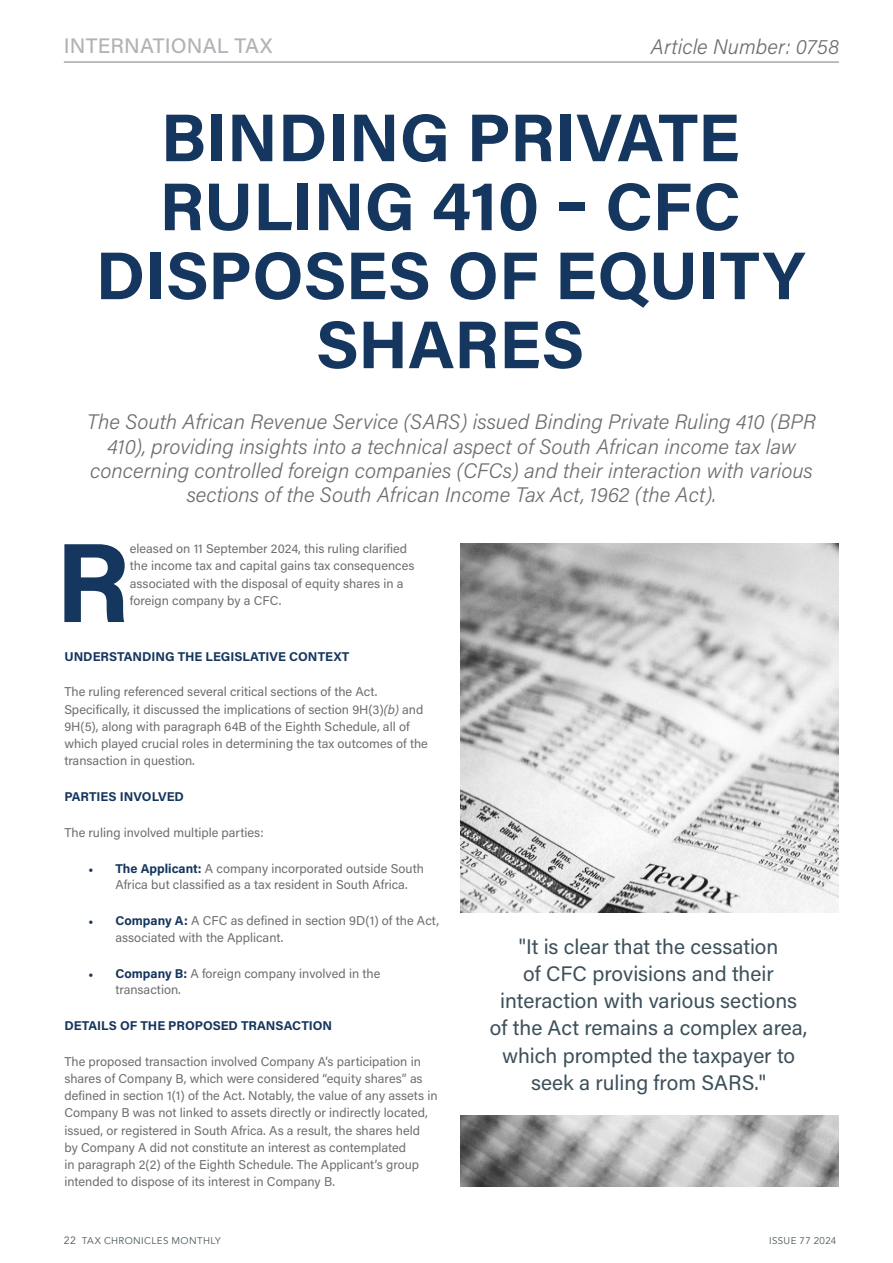
<style>
.page{position:relative;width:893px;height:1263px;background:#fff}
.page>*{position:absolute;margin:0;border:0;box-sizing:border-box;transform-origin:0 0}
.t1{font:700 112.95px "Acumin Pro";color:#15365e}
.t2{font:700 67.5px/69px "Acumin Pro";color:#15365e;text-align:center}
.t3{font:italic 300 21px/24.2px "Acumin Pro";color:#6d6e71;text-align:center}
.t4{font:21px/27px "Acumin Pro";color:#3d505a;text-align:center}
.t5{font:500 21px "Acumin Pro";letter-spacing:.005em;color:#b1b4b6}
.t6{font:12.75px/17.2px "Acumin Pro";color:#6d6e71}
.t7{font:700 12.75px "Acumin Pro";color:#15365e}
.t8{font:9.75px "Avenir";letter-spacing:.04em;color:#4a565c}
.s1{font-style:italic}
.s2{font-family:"Minion Pro";color:#15365e}
.s3{font-weight:700;color:#15365e}
.s4{font-family:"Avenir LT Std";font-size:10.5px}
</style>
<div class="page">
<img style="left:460px;top:544px;width:378px;height:642px">
<div style="left:451px;top:913px;width:404px;height:202px;background:#fff"></div>
<hr style="left:64px;top:61px;width:775px;height:2px;background:#a7a9ac">
<h3 class="t5" style="left:64px;top:31px;width:210px">INTERNATIONAL TAX</h3>
<h3 class="t3" style="left:651px;top:34px;width:190px">Article Number: 0758</h3>
<h2 class="t2" style="left:96px;top:100px;width:711px">BINDING PRIVATE<br>RULING 410 – CFC<br>DISPOSES OF EQUITY<br>SHARES</h2>
<p class="t3" style="left:87px;top:409px;width:730px">The South African Revenue Service (SARS) issued Binding Private Ruling 410 (BPR 410), providing insights into a technical aspect of South African income tax law concerning controlled foreign companies (CFCs) and their interaction with various sections of the South African Income Tax Act, 1962 (the Act).</p>
<h1 class="t1" style="left:55px;top:503px;width:76px">R</h1>
<p class="t6" style="left:130px;top:539px;width:286px">eleased on 11 September 2024, this ruling clarified the income tax and capital gains tax consequences associated with the disposal of equity shares in a foreign company by a CFC.</p>
<p class="t7" style="left:64px;top:648px;width:287px">UNDERSTANDING THE LEGISLATIVE CONTEXT</p>
<p class="t6" style="left:64px;top:683px;width:365px">The ruling referenced several critical sections of the Act.<br>Specifically, it discussed the implications of section 9H(3)<span class="s1">(b)</span> and 9H(5), along with paragraph 64B of the Eighth Schedule, all of which played crucial roles in determining the tax outcomes of the transaction in question.</p>
<p class="t7" style="left:64px;top:788px;width:121px">PARTIES INVOLVED</p>
<p class="t6" style="left:64px;top:823px;width:201px">The ruling involved multiple parties:</p>
<p class="t6" style="left:115px;top:859px;width:310px;line-height:16.5px;text-indent:-27px"><span class="s2">•</span> <span class="s3">The Applicant:</span> A company incorporated outside South<br>Africa but classified as a tax resident in South Africa.</p>
<p class="t6" style="left:115px;top:912px;width:325px;line-height:16.5px;text-indent:-27px"><span class="s2">•</span> <span class="s3">Company A:</span> A CFC as defined in section 9D(1) of the Act, associated with the Applicant.</p>
<p class="t6" style="left:115px;top:964px;width:266px;line-height:16.5px;text-indent:-27px"><span class="s2">•</span> <span class="s3">Company B:</span> A foreign company involved in the transaction.</p>
<p class="t7" style="left:64px;top:1017px;width:269px">DETAILS OF THE PROPOSED TRANSACTION</p>
<p class="t6" style="left:64px;top:1052px;width:375px">The proposed transaction involved Company A’s participation in shares of Company B, which were considered “equity shares” as defined in section 1(1) of the Act. Notably, the value of any assets in Company B was not linked to assets directly or indirectly located, issued, or registered in South Africa. As a result, the shares held<br>by Company A did not constitute an interest as contemplated<br>in paragraph 2(2) of the Eighth Schedule. The Applicant’s group intended to dispose of its interest in Company B.</p>
<h3 class="t4" style="left:490px;top:933px;width:319px">"It is clear that the cessation<br>of CFC provisions and their interaction with various sections of the Act remains a complex area, which prompted the taxpayer to seek a ruling from SARS."</h3>
<p class="t8" style="left:64px;top:1234px;width:158px"><span class="s4">22</span> TAX CHRONICLES MONTHLY</p>
<p class="t8" style="left:769px;top:1234px;width:69px">ISSUE 77 2024</p>
</div>
